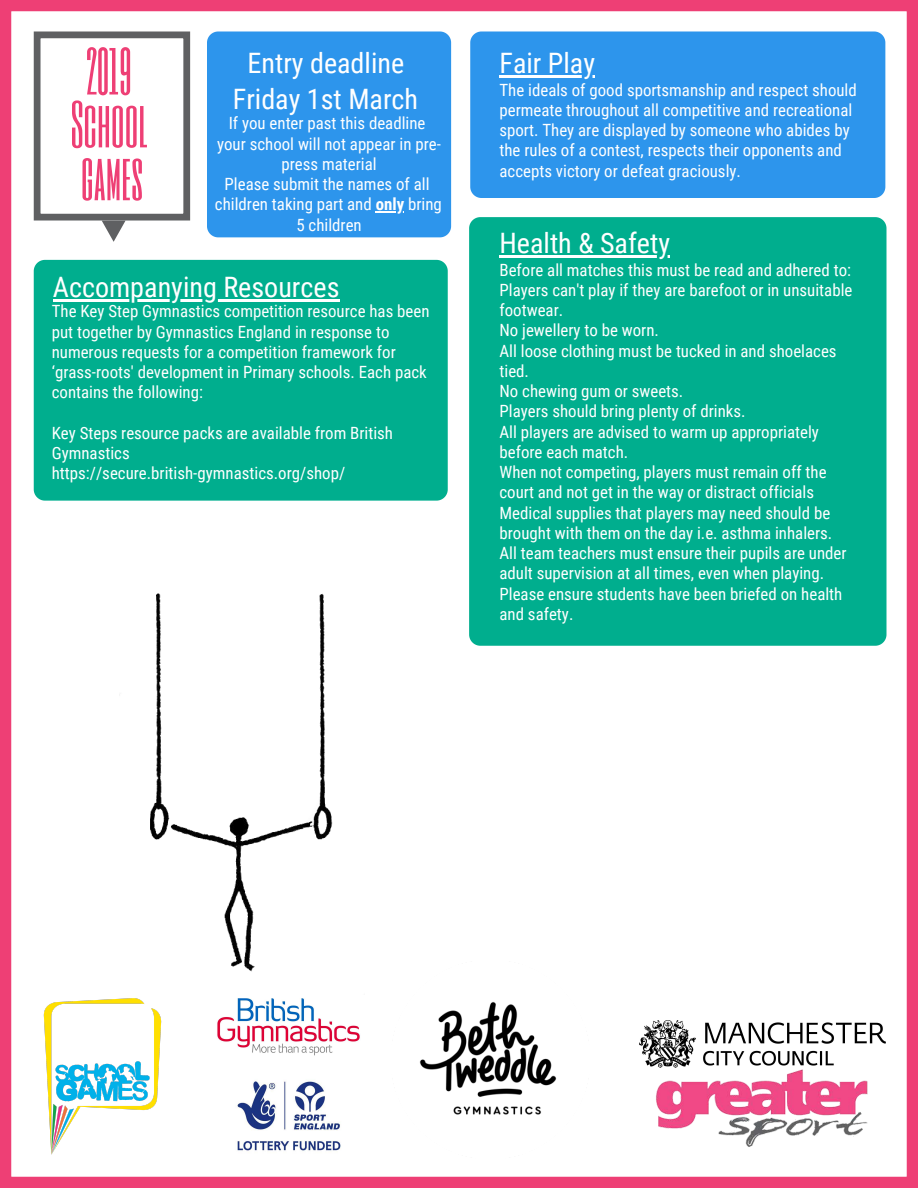
<style>
.page{position:relative;width:918px;height:1188px;background:#fff}
.page>*{position:absolute;margin:0;border:0;box-sizing:border-box;transform-origin:0 0}
.t1{font:55.2px/52.8px "Six Caps";color:#ee3f75}
.t2{font:28.2px/36px "Roboto Condensed";color:#fff;text-align:center}
.t3{font:16.8px/20.2px "Roboto Condensed";color:#fff}
.s1{font-weight:700}
</style>
<div class="page">
<div style="left:0;top:0;width:918px;height:1188px;border:11px solid #ee3f75"></div>
<div style="left:470px;top:32px;width:415px;height:166px;background:#2d95ec"></div>
<div style="left:34px;top:32px;width:156px;height:188px;border:7px solid #5f6062"></div>
<svg style="left:102px;top:221px;width:24px;height:21px"></svg>
<div style="left:469px;top:217px;width:417px;height:429px;background:#00ae8e"></div>
<hr style="left:500px;top:255px;width:170px;height:3px;background:#fff">
<div style="left:34px;top:260px;width:414px;height:241px;background:#00ae8e"></div>
<div style="left:207px;top:32px;width:244px;height:205px;background:#2d95ec"></div>
<img style="left:43px;top:998px;width:119px;height:157px">
<img style="left:656px;top:1069px;width:212px;height:78px">
<hr style="left:376px;top:211px;width:28px;height:2px;background:#fff">
<hr style="left:500px;top:75px;width:95px;height:3px;background:#fff">
<hr style="left:53px;top:299px;width:287px;height:2px;background:#fff">
<img style="left:217px;top:998px;width:143px;height:58px">
<img style="left:150px;top:593px;width:183px;height:379px">
<img style="left:639px;top:1020px;width:246px;height:48px">
<img style="left:237px;top:1081px;width:104px;height:70px">
<img style="left:419px;top:1002px;width:138px;height:113px">
<h1 class="t1" style="left:71px;top:44px;width:77px">2019<br>SCHOOL<br>GAMES</h1>
<h2 class="t2" style="left:233px;top:44px;width:187px">Entry deadline<br>Friday 1st March</h2>
<p class="t3" style="left:215px;top:113px;width:228px;text-align:center">If you enter past this deadline your school will not appear in pre&shy;press material<br>Please submit the names of all children taking part and <span class="s1">only</span> bring<br>5 children</p>
<h2 class="t2" style="left:53px;top:268px;width:288px">Accompanying Resources</h2>
<p class="t3" style="left:52px;top:301px;width:379px">The Key Step Gymnastics competition resource has been put together by Gymnastics England in response to numerous requests for a competition framework for ‘grass-roots' development in Primary schools. Each pack contains the following:</p>
<p class="t3" style="left:52px;top:422px;width:343px">Key Steps resource packs are available from British<br>Gymnastics https://secure.british-gymnastics.org/shop/</p>
<h2 class="t2" style="left:500px;top:44px;width:97px">Fair Play</h2>
<p class="t3" style="left:500px;top:79px;width:359px">The ideals of good sportsmanship and respect should permeate throughout all competitive and recreational sport. They are displayed by someone who abides by the rules of a contest, respects their opponents and accepts victory or defeat graciously.</p>
<h2 class="t2" style="left:500px;top:224px;width:172px">Health &amp; Safety</h2>
<p class="t3" style="left:500px;top:259px;width:354px">Before all matches this must be read and adhered to:<br>Players can't play if they are barefoot or in unsuitable footwear.<br>No jewellery to be worn.<br>All loose clothing must be tucked in and shoelaces tied.<br>No chewing gum or sweets.<br>Players should bring plenty of drinks.<br>All players are advised to warm up appropriately before each match.<br>When not competing, players must remain off the court and not get in the way or distract officials Medical supplies that players may need should be brought with them on the day i.e. asthma inhalers.<br>All team teachers must ensure their pupils are under adult supervision at all times, even when playing.<br>Please ensure students have been briefed on health and safety.</p>
</div>
